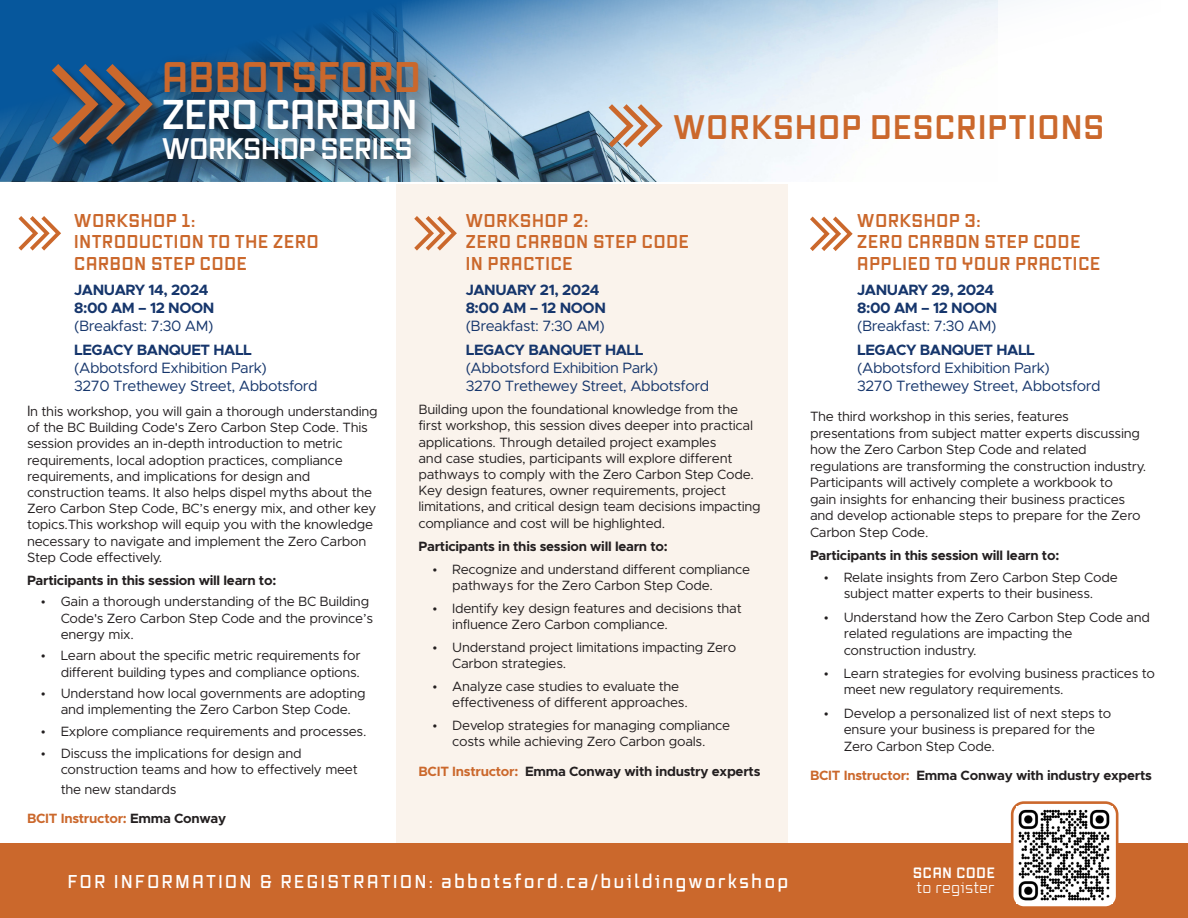
<style>
.page{position:relative;width:1188px;height:918px;background:#fff}
.page>*{position:absolute;margin:0;border:0;box-sizing:border-box;transform-origin:0 0}
.t1{font:700 41.4px "Vox";letter-spacing:.02em;color:#cb682c}
.t2{font:700 40.35px "Vox";letter-spacing:.005em;color:#fff}
.t3{font:700 33px "Vox";letter-spacing:.05em;color:#cb682c}
.t4{font:700 28.8px "Vox";color:#fff}
.t5{font:700 18px/21.6px "Vox";letter-spacing:.05em;color:#cb682c}
.t6{font:600 18px "Vox";letter-spacing:.15em;color:#fff}
.t7{font:15px/18px "Metropolis";letter-spacing:-.03em;color:#16366c}
.t8{font:700 15px/18px "Metropolis";letter-spacing:-.03em;color:#16366c}
.t9{font:14.55px/15.5px "Vox";letter-spacing:.06em;color:#fff}
.t10{font:13.5px/16.2px "Metropolis";letter-spacing:-.02em;color:#231f20}
.t11{font:700 13.5px "Metropolis";letter-spacing:-.02em;color:#231f20}
.t12{font:700 13.5px "Metropolis";letter-spacing:-.02em;color:#cb682c}
.s1{font-weight:400}
.s2{font-weight:700}
.s3{font-size:15px}
.s4{color:#231f20}
.s5{color:#cb682c}
</style>
<div class="page">
<div style="left:396px;top:184px;width:391px;height:661px;background:#faf3ec"></div>
<svg style="left:810px;top:217px;width:43px;height:34px"></svg>
<div style="left:0;top:844px;width:1188px;height:74px;background:#cb682c"></div>
<svg style="left:0;top:0;width:1004px;height:181px"></svg>
<div style="left:1012px;top:803px;width:105px;height:105px;background:#fff;border-radius:12px"></div>
<div style="left:1011px;top:801px;width:107px;height:108px;border:3px solid #cb682c;border-radius:12px"></div>
<img style="left:1016px;top:806px;width:97px;height:95px">
<svg style="left:609px;top:104px;width:54px;height:43px"></svg>
<div style="left:54px;top:66px;width:110px;height:90px;background:#231f20;opacity:.75"></div>
<svg style="left:52px;top:64px;width:101px;height:80px"></svg>
<div style="left:155px;top:54px;width:285px;height:127px;background:#231f20;opacity:.75"></div>
<svg style="left:414px;top:216px;width:43px;height:35px"></svg>
<svg style="left:18px;top:216px;width:43px;height:35px"></svg>
<p class="t1" style="left:162px;top:49px;width:260px">ABBOTSFORD</p>
<p class="t2" style="left:162px;top:87px;width:257px">ZERO CARBON</p>
<p class="t4" style="left:162px;top:129px;width:252px">WORKSHOP SERIES</p>
<p class="t3" style="left:673px;top:104px;width:432px">WORKSHOP DESCRIPTIONS</p>
<p class="t5" style="left:74px;top:209px;width:246px">WORKSHOP 1:<br>INTRODUCTION TO THE ZERO<br>CARBON STEP CODE</p>
<p class="t8" style="left:74px;top:280px;width:142px">JANUARY 14, 2024<br>8:00 AM – 12 NOON <span class="s1">(Breakfast: 7:30 AM)</span></p>
<p class="t7" style="left:74px;top:341px;width:245px"><span class="s2">LEGACY BANQUET HALL </span>(Abbotsford Exhibition Park)<br>3270 Trethewey Street, Abbotsford</p>
<p class="t10" style="left:27px;top:403px;width:352px"><span class="s3">I</span>n this workshop, you will gain a thorough understanding of the BC Building Code's Zero Carbon Step Code. This session provides an in-depth introduction to metric requirements, local adoption practices, compliance requirements, and implications for design and construction teams. It also helps dispel myths about the Zero Carbon Step Code, BC’s energy mix, and other key topics.This workshop will equip you with the knowledge necessary to navigate and implement the Zero Carbon Step Code effectively.</p>
<p class="t11" style="left:27px;top:572px;width:251px">Participants in this session will learn to:</p>
<p class="t10" style="left:61px;top:594px;width:314px;text-indent:-20px">• Gain a thorough understanding of the BC Building<br>Code's Zero Carbon Step Code and the province’s energy mix.</p>
<p class="t10" style="left:40px;top:648px;width:322px;text-align:right">• Learn about the specific metric requirements for different building types and compliance options.</p>
<p class="t10" style="left:40px;top:685px;width:327px;text-align:center">• Understand how local governments are adopting and implementing the Zero Carbon Step Code.</p>
<p class="t10" style="left:40px;top:723px;width:327px">• Explore compliance requirements and processes.</p>
<p class="t10" style="left:61px;top:745px;width:298px;text-indent:-20px">• Discuss the implications for design and construction teams and how to effectively meet</p>
<p class="t10" style="left:61px;top:781px;width:117px">the new standards</p>
<p class="t12" style="left:27px;top:810px;width:201px">BCIT Instructor: <span class="s4">Emma Conway</span></p>
<p class="t5" style="left:466px;top:209px;width:225px">WORKSHOP 2:<br>ZERO CARBON STEP CODE<br>IN PRACTICE</p>
<p class="t8" style="left:466px;top:280px;width:142px">JANUARY 21, 2024<br>8:00 AM – 12 NOON <span class="s1">(Breakfast: 7:30 AM)</span></p>
<p class="t7" style="left:466px;top:341px;width:245px"><span class="s2">LEGACY BANQUET HALL </span>(Abbotsford Exhibition Park)<br>3270 Trethewey Street, Abbotsford</p>
<p class="t10" style="left:418px;top:401px;width:344px">Building upon the foundational knowledge from the first workshop, this session dives deeper into practical applications. Through detailed project examples<br>and case studies, participants will explore different pathways to comply with the Zero Carbon Step Code.<br>Key design features, owner requirements, project limitations, and critical design team decisions impacting compliance and cost will be highlighted.</p>
<p class="t11" style="left:418px;top:537px;width:251px">Participants in this session will learn to:</p>
<p class="t10" style="left:452px;top:561px;width:300px;text-indent:-20px">• Recognize and understand different compliance pathways for the Zero Carbon Step Code.</p>
<p class="t10" style="left:452px;top:600px;width:291px;text-indent:-20px">• Identify key design features and decisions that influence Zero Carbon compliance.</p>
<p class="t10" style="left:452px;top:639px;width:285px;text-indent:-20px">• Understand project limitations impacting Zero<br>Carbon strategies.</p>
<p class="t10" style="left:452px;top:678px;width:237px;text-indent:-20px">• Analyze case studies to evaluate the effectiveness of different approaches.</p>
<p class="t10" style="left:432px;top:717px;width:300px;text-align:center">• Develop strategies for managing compliance costs while achieving Zero Carbon goals.</p>
<p class="t11" style="left:418px;top:763px;width:343px"><span class="s5">BCIT Instructor:</span> Emma Conway with industry experts</p>
<p class="t6" style="left:68px;top:869px;width:722px">FOR INFORMATION &amp; REGISTRATION: abbotsford.ca/buildingworkshop</p>
<p class="t5" style="left:857px;top:209px;width:244px">WORKSHOP 3:<br>ZERO CARBON STEP CODE<br>APPLIED TO YOUR PRACTICE</p>
<p class="t8" style="left:857px;top:280px;width:142px">JANUARY 29, 2024<br>8:00 AM – 12 NOON <span class="s1">(Breakfast: 7:30 AM)</span></p>
<p class="t7" style="left:857px;top:341px;width:245px"><span class="s2">LEGACY BANQUET HALL </span>(Abbotsford Exhibition Park)<br>3270 Trethewey Street, Abbotsford</p>
<p class="t10" style="left:810px;top:408px;width:338px">The third workshop in this series, features presentations from subject matter experts discussing how the Zero Carbon Step Code and related regulations are transforming the construction industry.<br>Participants will actively complete a workbook to<br>gain insights for enhancing their business practices and develop actionable steps to prepare for the Zero Carbon Step Code.</p>
<p class="t11" style="left:810px;top:547px;width:251px">Participants in this session will learn to:</p>
<p class="t10" style="left:824px;top:569px;width:296px;text-align:center">• Relate insights from Zero Carbon Step Code subject matter experts to their business.</p>
<p class="t10" style="left:844px;top:609px;width:308px;text-indent:-20px">• Understand how the Zero Carbon Step Code and related regulations are impacting the construction industry.</p>
<p class="t10" style="left:844px;top:665px;width:313px;text-indent:-20px">• Learn strategies for evolving business practices to meet new regulatory requirements.</p>
<p class="t10" style="left:844px;top:705px;width:269px;text-indent:-20px">• Develop a personalized list of next steps to ensure your business is prepared for the<br>Zero Carbon Step Code.</p>
<p class="t11" style="left:810px;top:767px;width:343px"><span class="s5">BCIT Instructor:</span> Emma Conway with industry experts</p>
<p class="t9" style="left:913px;top:865px;width:83px"><span class="s2">SCAN CODE </span>to register</p>
</div>
